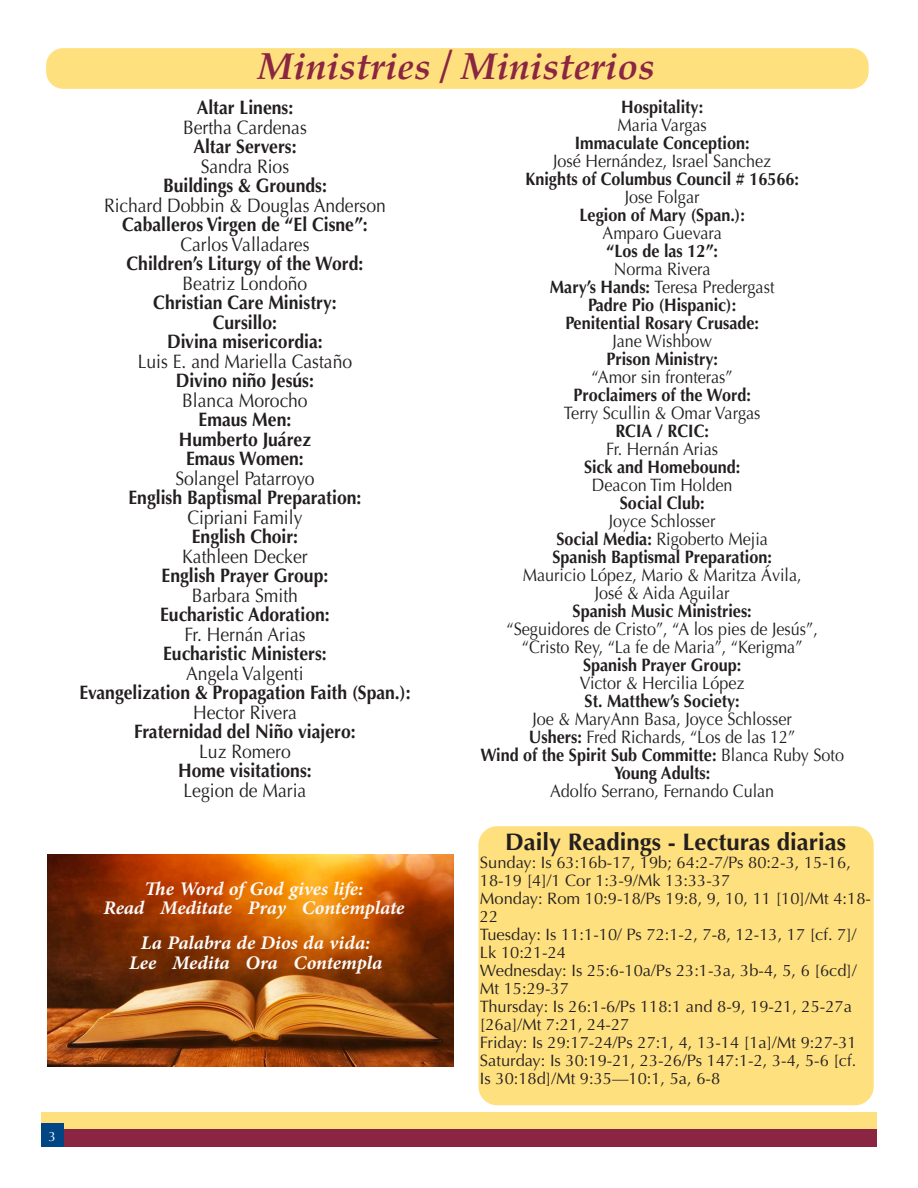
<style>
.page{position:relative;width:918px;height:1188px;background:#fff}
.page>*{position:absolute;margin:0;border:0;box-sizing:border-box;transform-origin:0 0}
.t1{font:italic 700 37.5px "Palatino";color:#8b2642}
.t2{font:italic 700 27px "Adobe Arabic";letter-spacing:-.005em;color:#fafafa}
.t3{font:italic 700 27px "Adobe Arabic";color:#fcfcfc}
.t4{font:700 24px "Optima";color:#231f20}
.t5{font:700 19.5px "Optima";color:#231f20;scale:.9 1}
.t6{font:19.5px "Optima";color:#231f20;scale:.9 1}
.t7{font:18px "Optima";color:#231f20;scale:.9 1}
.t8{font:700 18px "Optima";color:#231f20;scale:.9 1}
.t9{font:16.5px/18px "Optima";color:#231f20}
.PAGE_NUMBER{font:13.5px "Optima";color:#fff}
.s1{font-weight:700}
.s2{font-weight:400}
</style>
<div class="page">
<div style="left:41px;top:1113px;width:836px;height:34px;background:#ffe07f"></div>
<div style="left:41px;top:1130px;width:836px;height:17px;background:#8b2642"></div>
<div style="left:41px;top:1124px;width:22px;height:23px;background:#004684"></div>
<div style="left:479px;top:827px;width:394px;height:278px;background:#ffe07f;border-radius:18px"></div>
<div style="left:478px;top:826px;width:396px;height:279px;border:2px solid #ffe07f;border-radius:18px"></div>
<div style="left:45px;top:47px;width:824px;height:43px;background:#ffe07f;border-radius:18px"></div>
<div style="left:45px;top:47px;width:825px;height:43px;border:2px solid #fff;border-radius:18px"></div>
<img style="left:48px;top:854px;width:406px;height:212px">
<p class="PAGE_NUMBER" style="left:48px;top:1128px;width:9px">3</p>
<p class="t1" style="left:258px;top:35px;width:399px">Ministries / Ministerios</p>
<p class="t5" style="left:197px;top:96px;width:109px">Altar Linens:</p>
<p class="t6" style="left:183px;top:116px;width:139px">Bertha Cardenas</p>
<p class="t5" style="left:193px;top:135px;width:116px">Altar Servers:</p>
<p class="t6" style="left:201px;top:155px;width:100px">Sandra Rios</p>
<p class="t5" style="left:163px;top:174px;width:184px">Buildings &amp; Grounds:</p>
<p class="t6" style="left:104px;top:194px;width:315px">Richard Dobbin &amp; Douglas Anderson</p>
<p class="t5" style="left:122px;top:213px;width:274px">Caballeros Virgen de “El Cisne”:</p>
<p class="t6" style="left:180px;top:233px;width:145px">Carlos Valladares</p>
<p class="t5" style="left:127px;top:252px;width:265px">Children’s Liturgy of the Word:</p>
<p class="t6" style="left:183px;top:272px;width:140px">Beatriz Londoño</p>
<p class="t5" style="left:153px;top:291px;width:205px">Christian Care Ministry:</p>
<p class="t5" style="left:213px;top:311px;width:73px">Cursillo:</p>
<p class="t5" style="left:167px;top:330px;width:175px">Divina misericordia:</p>
<p class="t6" style="left:138px;top:350px;width:240px">Luis E. and Mariella Castaño</p>
<p class="t5" style="left:176px;top:369px;width:155px">Divino niño Jesús:</p>
<p class="t6" style="left:182px;top:389px;width:141px">Blanca Morocho</p>
<p class="t5" style="left:199px;top:408px;width:104px">Emaus Men:</p>
<p class="t5" style="left:179px;top:428px;width:149px">Humberto Juárez</p>
<p class="t5" style="left:186px;top:447px;width:132px">Emaus Women:</p>
<p class="t6" style="left:175px;top:467px;width:156px">Solangel Patarroyo</p>
<p class="t5" style="left:129px;top:486px;width:260px">English Baptismal Preparation:</p>
<p class="t6" style="left:187px;top:506px;width:129px">Cipriani Family</p>
<p class="t5" style="left:192px;top:525px;width:120px">English Choir:</p>
<p class="t6" style="left:182px;top:545px;width:141px">Kathleen Decker</p>
<p class="t5" style="left:162px;top:564px;width:187px">English Prayer Group:</p>
<p class="t6" style="left:192px;top:584px;width:119px">Barbara Smith</p>
<p class="t5" style="left:160px;top:603px;width:190px">Eucharistic Adoration:</p>
<p class="t6" style="left:184px;top:623px;width:136px">Fr. Hernán Arias</p>
<p class="t5" style="left:163px;top:642px;width:183px">Eucharistic Ministers:</p>
<p class="t6" style="left:186px;top:662px;width:132px">Angela Valgenti</p>
<p class="t5" style="left:79px;top:681px;width:369px">Evangelization &amp; Propagation Faith (Span.):</p>
<p class="t6" style="left:193px;top:701px;width:117px">Hector Rivera</p>
<p class="t5" style="left:134px;top:720px;width:248px">Fraternidad del Niño viajero:</p>
<p class="t6" style="left:199px;top:740px;width:103px">Luz Romero</p>
<p class="t5" style="left:178px;top:759px;width:150px">Home visitations:</p>
<p class="t6" style="left:184px;top:779px;width:138px">Legion de Maria</p>
<p class="t2" style="left:145px;top:870px;width:220px">The Word of God gives life:</p>
<p class="t2" style="left:103px;top:889px;width:303px">Read Meditate Pray Contemplate</p>
<p class="t3" style="left:141px;top:924px;width:231px">La Palabra de Dios da vida:</p>
<p class="t3" style="left:129px;top:943px;width:255px">Lee Medita Ora Contempla</p>
<p class="t8" style="left:621px;top:96px;width:93px">Hospitality:</p>
<p class="t7" style="left:618px;top:114px;width:101px">Maria Vargas</p>
<p class="t8" style="left:575px;top:132px;width:196px">Immaculate Conception:</p>
<p class="t7" style="left:553px;top:150px;width:244px">José Hernández, Israel Sanchez</p>
<p class="t8" style="left:525px;top:168px;width:305px">Knights of Columbus Council # 16566:</p>
<p class="t7" style="left:625px;top:186px;width:84px">Jose Folgar</p>
<p class="t8" style="left:580px;top:204px;width:185px">Legion of Mary (Span.):</p>
<p class="t7" style="left:603px;top:222px;width:134px">Amparo Guevara</p>
<p class="t8" style="left:606px;top:240px;width:126px">“Los de las 12”:</p>
<p class="t7" style="left:614px;top:258px;width:109px">Norma Rivera</p>
<p class="t7" style="left:550px;top:276px;width:251px"><span class="s1">Mary’s Hands:</span> Teresa Predergast</p>
<p class="t8" style="left:588px;top:294px;width:166px">Padre Pio (Hispanic):</p>
<p class="t8" style="left:565px;top:312px;width:217px">Penitential Rosary Crusade:</p>
<p class="t7" style="left:612px;top:330px;width:112px">Jane Wishbow</p>
<p class="t8" style="left:606px;top:348px;width:126px">Prison Ministry:</p>
<p class="t7" style="left:592px;top:366px;width:158px">“Amor sin fronteras”</p>
<p class="t8" style="left:573px;top:384px;width:199px">Proclaimers of the Word:</p>
<p class="t7" style="left:564px;top:402px;width:220px">Terry Scullin &amp; Omar Vargas</p>
<p class="t8" style="left:615px;top:420px;width:106px">RCIA / RCIC:</p>
<p class="t7" style="left:606px;top:438px;width:126px">Fr. Hernán Arias</p>
<p class="t8" style="left:584px;top:456px;width:175px">Sick and Homebound:</p>
<p class="t7" style="left:592px;top:474px;width:158px">Deacon Tim Holden</p>
<p class="t8" style="left:620px;top:492px;width:96px">Social Club:</p>
<p class="t7" style="left:609px;top:510px;width:120px">Joyce Schlosser</p>
<p class="t7" style="left:556px;top:528px;width:237px"><span class="s1">Social Media:</span> Rigoberto Mejia</p>
<p class="t8" style="left:552px;top:546px;width:245px">Spanish Baptismal Preparation:</p>
<p class="t7" style="left:523px;top:564px;width:312px">Mauricio López, Mario &amp; Maritza Ávila,</p>
<p class="t7" style="left:595px;top:582px;width:151px">José &amp; Aida Aguilar</p>
<p class="t8" style="left:573px;top:600px;width:201px">Spanish Music Ministries:</p>
<p class="t7" style="left:507px;top:618px;width:347px">“Seguidores de Cristo”, “A los pies de Jesús”,</p>
<p class="t7" style="left:522px;top:636px;width:313px">“Cristo Rey, “La fe de Maria”, “Kerigma”</p>
<p class="t8" style="left:583px;top:654px;width:178px">Spanish Prayer Group:</p>
<p class="t7" style="left:580px;top:672px;width:185px">Victor &amp; Hercilia López</p>
<p class="t8" style="left:585px;top:690px;width:174px">St. Matthew’s Society:</p>
<p class="t7" style="left:533px;top:708px;width:290px">Joe &amp; MaryAnn Basa, Joyce Schlosser</p>
<p class="t7" style="left:529px;top:726px;width:298px"><span class="s1">Ushers:</span> Fred Richards, “Los de las 12”</p>
<p class="t8" style="left:480px;top:744px;width:406px">Wind of the Spirit Sub Committe: <span class="s2">Blanca Ruby Soto</span></p>
<p class="t8" style="left:614px;top:762px;width:109px">Young Adults:</p>
<p class="t7" style="left:550px;top:780px;width:251px">Adolfo Serrano, Fernando Culan</p>
<p class="t4" style="left:505px;top:828px;width:343px">Daily Readings - Lecturas diarias</p>
<p class="t9" style="left:480px;top:853px;width:372px">Sunday: Is 63:16b-17, 19b; 64:2-7/Ps 80:2-3, 15-16,<br>18-19 [4]/1 Cor 1:3-9/Mk 13:33-37</p>
<p class="t9" style="left:480px;top:889px;width:393px">Monday: Rom 10:9-18/Ps 19:8, 9, 10, 11 [10]/Mt 4:18-<br>22</p>
<p class="t9" style="left:480px;top:925px;width:378px">Tuesday: Is 11:1-10/ Ps 72:1-2, 7-8, 12-13, 17 [cf. 7]/<br>Lk 10:21-24</p>
<p class="t9" style="left:480px;top:961px;width:378px">Wednesday: Is 25:6-10a/Ps 23:1-3a, 3b-4, 5, 6 [6cd]/<br>Mt 15:29-37</p>
<p class="t9" style="left:480px;top:997px;width:374px">Thursday: Is 26:1-6/Ps 118:1 and 8-9, 19-21, 25-27a [26a]/Mt 7:21, 24-27</p>
<p class="t9" style="left:480px;top:1033px;width:378px">Friday: Is 29:17-24/Ps 27:1, 4, 13-14 [1a]/Mt 9:27-31</p>
<p class="t9" style="left:480px;top:1051px;width:378px">Saturday: Is 30:19-21, 23-26/Ps 147:1-2, 3-4, 5-6 [cf.<br>Is 30:18d]/Mt 9:35—10:1, 5a, 6-8</p>
</div>
